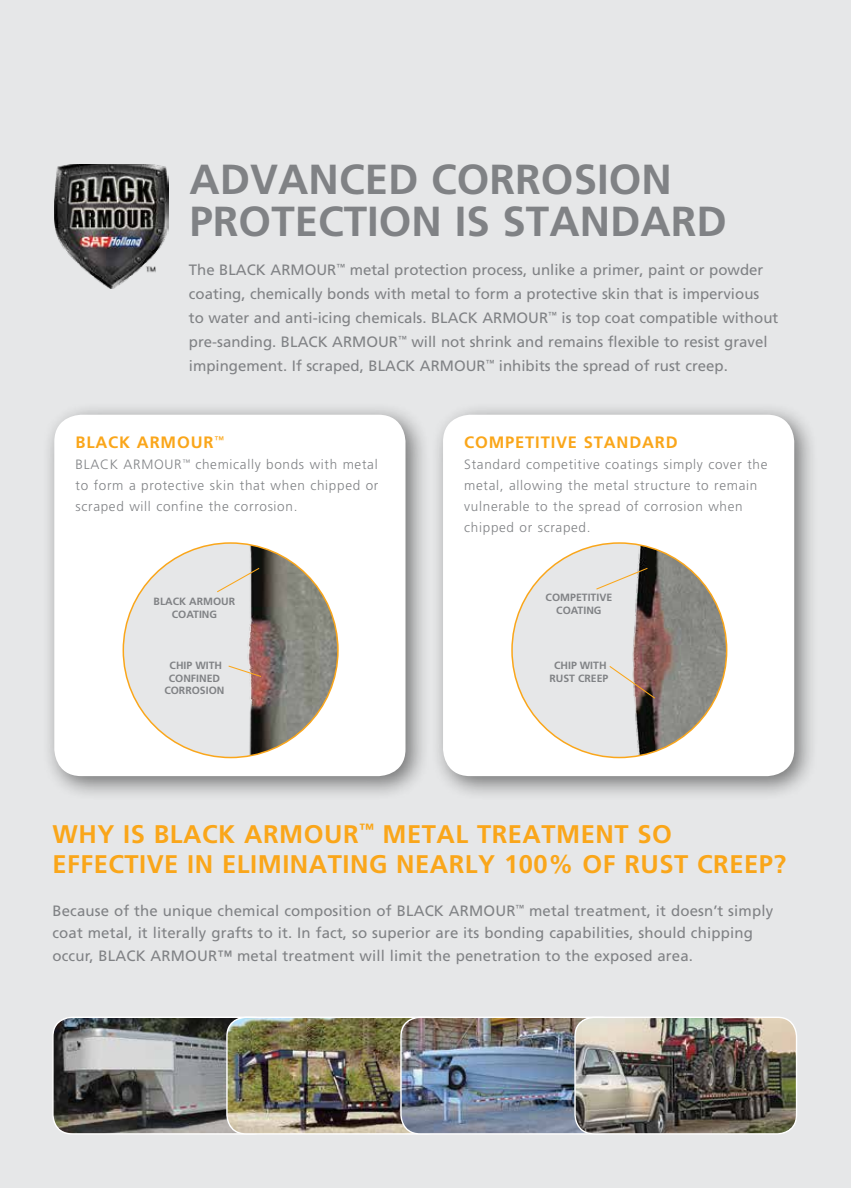
<style>
.page{position:relative;width:851px;height:1188px;background:#fff}
.page>*{position:absolute;margin:0;border:0;box-sizing:border-box;transform-origin:0 0}
.t1{font:700 42px/42px "Frutiger";color:#808285}
.t2{font:700 25.5px/30.6px "Frutiger";letter-spacing:.02em;color:#faa61a}
.t3{font:700 16.5px "Frutiger";letter-spacing:.05em;color:#faa61a}
.t4{font:15px/24px "Frutiger";color:#808285}
.t5{font:300 13.5px/21px "Frutiger";letter-spacing:.05em;color:#808285;text-align:justify}
.t6{font:700 10.5px/12.6px "Frutiger";color:#808285;text-align:center}
</style>
<div class="page">
<div style="left:0;top:0;width:850px;height:1188px;background:#e6e7e8"></div>
<div style="left:42px;top:402px;width:388px;height:399px;background:#000;opacity:.5"></div>
<div style="left:54px;top:415px;width:351px;height:361px;background:#fff;border-radius:27px"></div>
<div style="left:430px;top:402px;width:388px;height:399px;background:#000;opacity:.5"></div>
<div style="left:443px;top:415px;width:351px;height:361px;background:#fff;border-radius:27px"></div>
<img style="left:123px;top:543px;width:215px;height:215px;border-radius:107px">
<div style="left:152px;top:598px;width:85px;height:38px;background:#e6e7e8"></div>
<div style="left:152px;top:661px;width:85px;height:34px;background:#e6e7e8"></div>
<svg style="left:216px;top:567px;width:44px;height:26px"></svg>
<svg style="left:228px;top:665px;width:34px;height:13px"></svg>
<div style="left:512px;top:543px;width:214px;height:215px;background:#e6e7e8;border-radius:50%"></div>
<img style="left:542px;top:543px;width:184px;height:215px">
<div style="left:536px;top:661px;width:85px;height:34px;background:#e6e7e8"></div>
<div style="left:536px;top:593px;width:85px;height:26px;background:#e6e7e8"></div>
<svg style="left:608px;top:665px;width:48px;height:35px"></svg>
<svg style="left:595px;top:567px;width:53px;height:23px"></svg>
<img style="left:54px;top:164px;width:115px;height:125px">
<img style="left:53px;top:1017px;width:174px;height:116px">
<div style="left:52px;top:1017px;width:221px;height:118px;border:1px solid #fff;border-radius:19px"></div>
<img style="left:227px;top:1017px;width:174px;height:117px">
<div style="left:226px;top:1017px;width:221px;height:118px;border:1px solid #fff;border-radius:19px"></div>
<img style="left:401px;top:1017px;width:174px;height:117px">
<div style="left:400px;top:1017px;width:221px;height:118px;border:1px solid #fff;border-radius:19px"></div>
<img style="left:575px;top:1017px;width:221px;height:117px">
<div style="left:574px;top:1017px;width:223px;height:118px;border:1px solid #fff;border-radius:19px"></div>
<h1 class="t1" style="left:189px;top:159px;width:538px">ADVANCED CORROSION<br>PROTECTION IS STANDARD</h1>
<p class="t4" style="left:189px;top:258px;width:591px">The BLACK ARMOUR<sup>™</sup> metal protection process, unlike a primer, paint or powder coating, chemically bonds with metal to form a protective skin that is impervious<br>to water and anti-icing chemicals. BLACK ARMOUR<sup>™</sup> is top coat compatible without pre-sanding. BLACK ARMOUR<sup>™</sup> will not shrink and remains flexible to resist gravel impingement. If scraped, BLACK ARMOUR<sup>™</sup> inhibits the spread of rust creep.</p>
<p class="t3" style="left:76px;top:433px;width:150px">BLACK ARMOUR<sup>™</sup></p>
<p class="t5" style="left:76px;top:454px;width:304px">BLACK ARMOUR<sup>™</sup> chemically bonds with metal to form a protective skin that when chipped or scraped will confine the corrosion.</p>
<p class="t6" style="left:154px;top:596px;width:83px">BLACK ARMOUR<br>COATING</p>
<p class="t3" style="left:464px;top:433px;width:215px">COMPETITIVE STANDARD</p>
<p class="t5" style="left:464px;top:454px;width:305px;text-align:left">Standard competitive coatings simply cover the metal, allowing the metal structure to remain vulnerable to the spread of corrosion when chipped or scraped.</p>
<p class="t6" style="left:545px;top:591px;width:68px">COMPETITIVE<br>COATING</p>
<p class="t6" style="left:164px;top:659px;width:62px">CHIP WITH<br>CONFINED<br>CORROSION</p>
<p class="t6" style="left:549px;top:659px;width:60px">CHIP WITH<br>RUST CREEP</p>
<h2 class="t2" style="left:52px;top:819px;width:735px">WHY IS BLACK ARMOUR<sup>™</sup> METAL TREATMENT SO<br>EFFECTIVE IN ELIMINATING NEARLY 100% OF RUST CREEP?</h2>
<p class="t4" style="left:52px;top:900px;width:722px;line-height:22.5px">Because of the unique chemical composition of BLACK ARMOUR<sup>™</sup> metal treatment, it doesn’t simply coat metal, it literally grafts to it. In fact, so superior are its bonding capabilities, should chipping occur, BLACK ARMOUR™ metal treatment will limit the penetration to the exposed area.</p>
</div>
